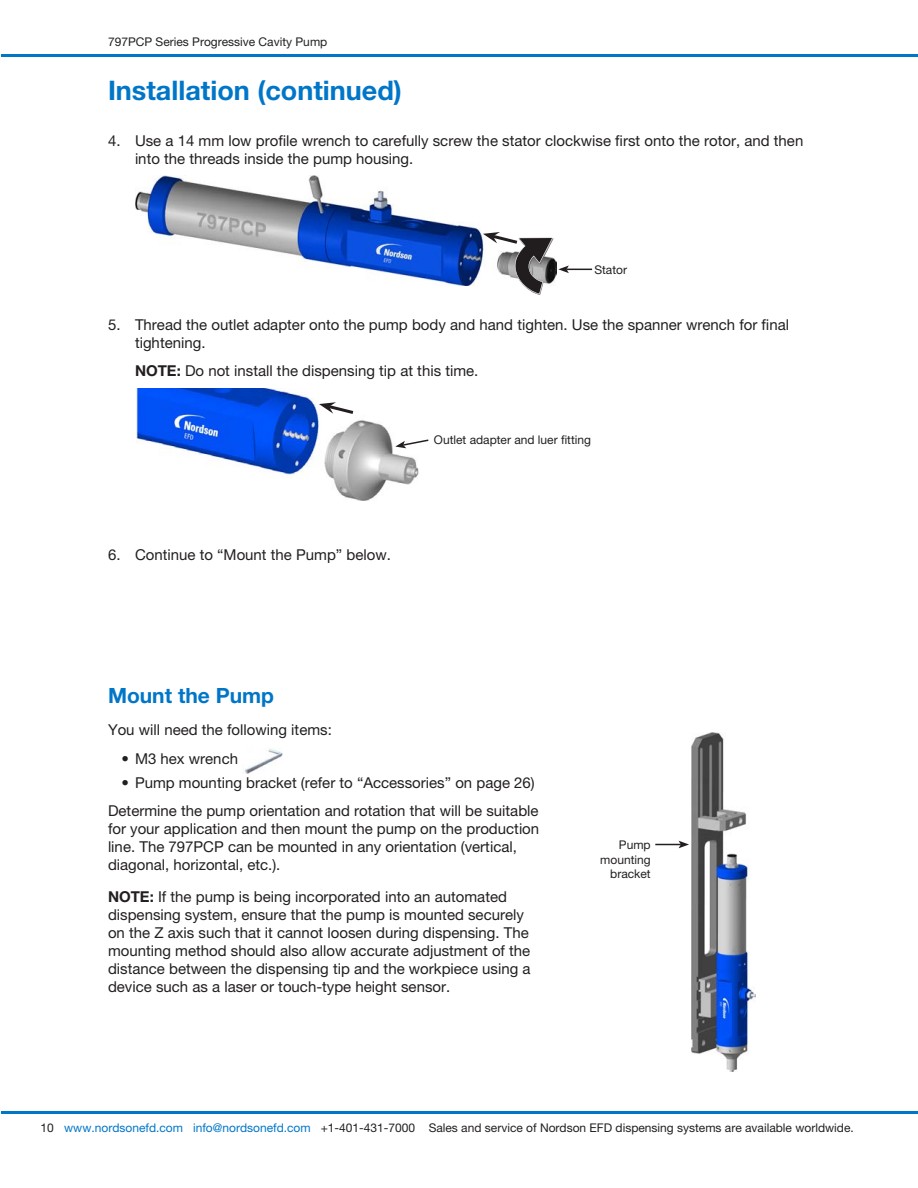
<style>
.page{position:relative;width:918px;height:1188px;background:#fff}
.page>*{position:absolute;margin:0;border:0;box-sizing:border-box;transform-origin:0 0}
.EFD-Head-Lev1_contd{font:700 27px "Helvetica Neue LT Pro";color:#0076c8}
.EFD-Head-Lev2{font:700 21px "Helvetica Neue LT Pro";color:#0076c8}
.EFD-BodyText-10L{font:15px/18px "Helvetica Neue LT Pro";color:#231f20}
.EFD-Indent-0_25-10L{font:15px "Helvetica Neue LT Pro";color:#231f20}
.EFD-Callout-8L{font:12px "Helvetica Neue LT Pro";color:#231f20}
.EFD-Callout-8R{font:12px/14.4px "Helvetica Neue LT Pro";color:#231f20;text-align:right}
.s1{font-weight:700}
.s2{color:#0076c8}
</style>
<div class="page">
<hr style="left:1px;top:1112px;width:917px;height:2px;background:#0076c8">
<hr style="left:1px;top:54px;width:917px;height:2px;background:#0076c8">
<img style="left:135px;top:176px;width:348px;height:109px">
<svg style="left:483px;top:232px;width:109px;height:63px"></svg>
<img style="left:136px;top:388px;width:283px;height:113px">
<svg style="left:395px;top:438px;width:34px;height:10px"></svg>
<svg style="left:319px;top:402px;width:38px;height:14px"></svg>
<img style="left:245px;top:749px;width:38px;height:24px">
<svg style="left:655px;top:841px;width:34px;height:7px"></svg>
<img style="left:692px;top:732px;width:64px;height:340px">
<p class="EFD-Callout-8L" style="left:108px;top:35px;width:221px">797PCP Series Progressive Cavity Pump</p>
<p class="EFD-Head-Lev1_contd" style="left:108px;top:74px;width:295px">Installation (continued)</p>
<p class="EFD-BodyText-10L" style="left:135px;top:131px;width:670px;text-indent:-27px">4. Use a 14 mm low profile wrench to carefully screw the stator clockwise first onto the rotor, and then into the threads inside the pump housing.</p>
<p class="EFD-Callout-8L" style="left:594px;top:263px;width:34px">Stator</p>
<p class="EFD-BodyText-10L" style="left:135px;top:315px;width:656px;text-indent:-27px">5. Thread the outlet adapter onto the pump body and hand tighten. Use the spanner wrench for final tightening.</p>
<p class="EFD-Indent-0_25-10L" style="left:135px;top:361px;width:345px"><span class="s1">NOTE:</span> Do not install the dispensing tip at this time.</p>
<p class="EFD-BodyText-10L" style="left:108px;top:545px;width:284px">6. Continue to “Mount the Pump” below.</p>
<p class="EFD-Callout-8L" style="left:434px;top:433px;width:159px">Outlet adapter and luer fitting</p>
<p class="EFD-Head-Lev2" style="left:108px;top:683px;width:168px">Mount the Pump</p>
<p class="EFD-BodyText-10L" style="left:108px;top:720px;width:225px">You will need the following items:</p>
<p class="EFD-BodyText-10L" style="left:122px;top:750px;width:118px">• M3 hex wrench</p>
<p class="EFD-BodyText-10L" style="left:122px;top:774px;width:415px">• Pump mounting bracket (refer to “Accessories” on page 26)</p>
<p class="EFD-BodyText-10L" style="left:108px;top:802px;width:433px">Determine the pump orientation and rotation that will be suitable for your application and then mount the pump on the production line. The 797PCP can be mounted in any orientation (vertical, diagonal, horizontal, etc.).</p>
<p class="EFD-BodyText-10L" style="left:108px;top:887px;width:424px"><span class="s1">NOTE:</span> If the pump is being incorporated into an automated dispensing system, ensure that the pump is mounted securely on the Z axis such that it cannot loosen during dispensing. The mounting method should also allow accurate adjustment of the distance between the dispensing tip and the workpiece using a device such as a laser or touch-type height sensor.</p>
<p class="EFD-Callout-8R" style="left:600px;top:838px;width:52px">Pump mounting bracket</p>
<p class="EFD-Callout-8L" style="left:41px;top:1121px;width:15px">10</p>
<p class="EFD-Callout-8L" style="left:64px;top:1121px;width:791px"><span class="s2">www.nordsonefd.com info@nordsonefd.com</span> +1-401-431-7000 Sales and service of Nordson EFD dispensing systems are available worldwide.</p>
</div>
